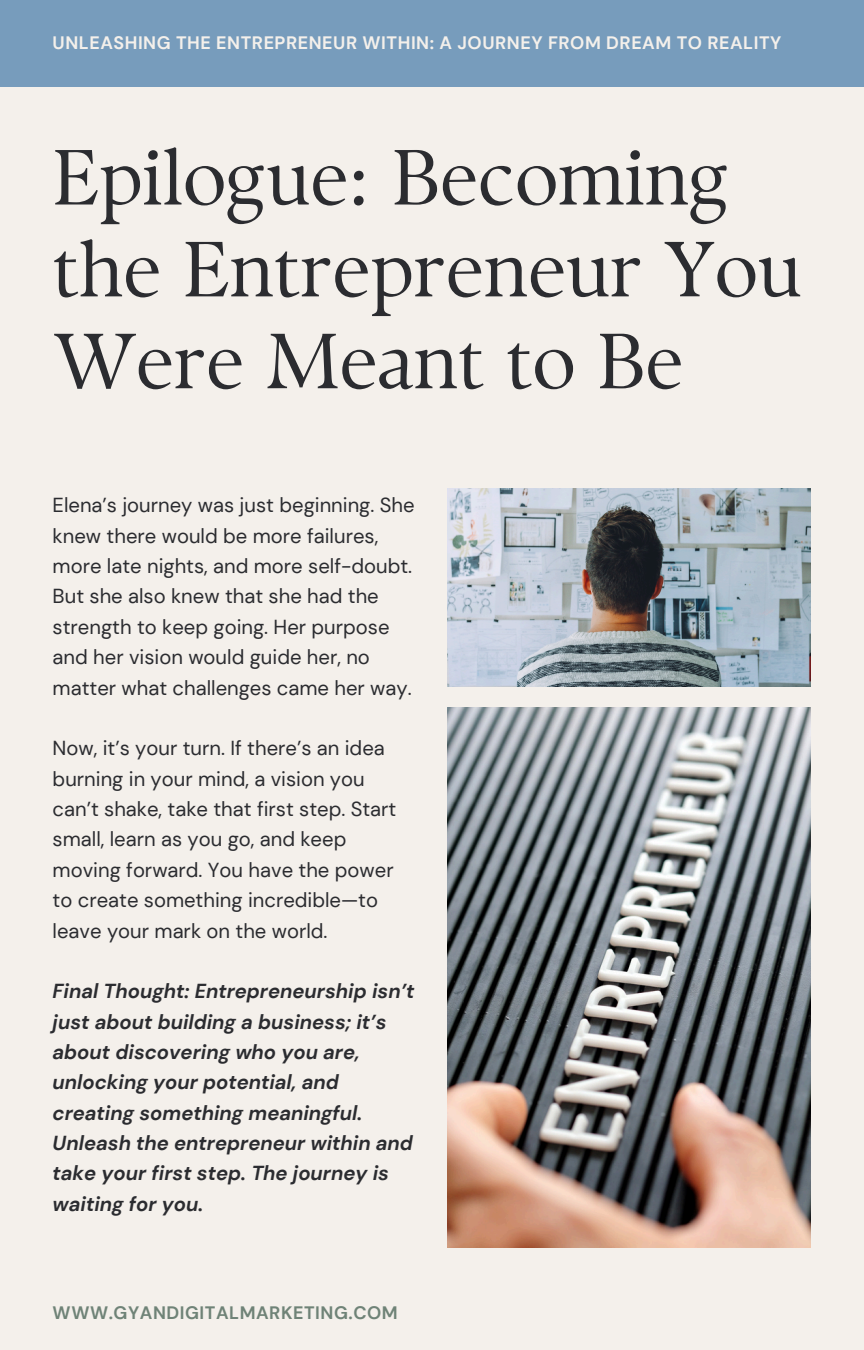
<style>
.page{position:relative;width:864px;height:1350px;background:#f4f0eb}
.page>*{position:absolute;margin:0;border:0;box-sizing:border-box;transform-origin:0 0}
.t1{font:78.08px/91.8px "TY Serif D";color:#2b2c30}
.t2{font:20.25px/30.4px "DM Sans";color:#2b2c30}
.t3{font:italic 700 20.25px/30.4px "DM Sans";color:#2b2c30}
.t4{font:700 18px "DM Sans";letter-spacing:.03em;color:#f4f0eb}
.t5{font:700 18px "DM Sans";letter-spacing:.03em;color:#6f8377}
</style>
<div class="page">
<div style="left:0;top:0;width:864px;height:86px;background:#779cbc"></div>
<img style="left:447px;top:489px;width:363px;height:197px">
<img style="left:447px;top:708px;width:363px;height:540px">
<h2 class="t4" style="left:53px;top:31px;width:730px">UNLEASHING THE ENTREPRENEUR WITHIN: A JOURNEY FROM DREAM TO REALITY</h2>
<p class="t1" style="left:53px;top:131px;width:751px">Epilogue: Becoming the Entrepreneur You<br>Were Meant to Be</p>
<h1 class="t2" style="left:53px;top:490px;width:363px">Elena’s journey was just beginning. She knew there would be more failures, more late nights, and more self-doubt.<br>But she also knew that she had the strength to keep going. Her purpose and her vision would guide her, no matter what challenges came her way.</h1>
<h3 class="t2" style="left:53px;top:733px;width:345px">Now, it’s your turn. If there’s an idea burning in your mind, a vision you can’t shake, take that first step. Start small, learn as you go, and keep moving forward. You have the power to create something incredible—to leave your mark on the world.</h3>
<h3 class="t3" style="left:53px;top:976px;width:363px">Final Thought: Entrepreneurship isn’t just about building a business; it’s about discovering who you are, unlocking your potential, and creating something meaningful.<br>Unleash the entrepreneur within and take your first step. The journey is waiting for you.</h3>
<p class="t5" style="left:53px;top:1301px;width:347px">WWW.GYANDIGITALMARKETING.COM</p>
</div>
